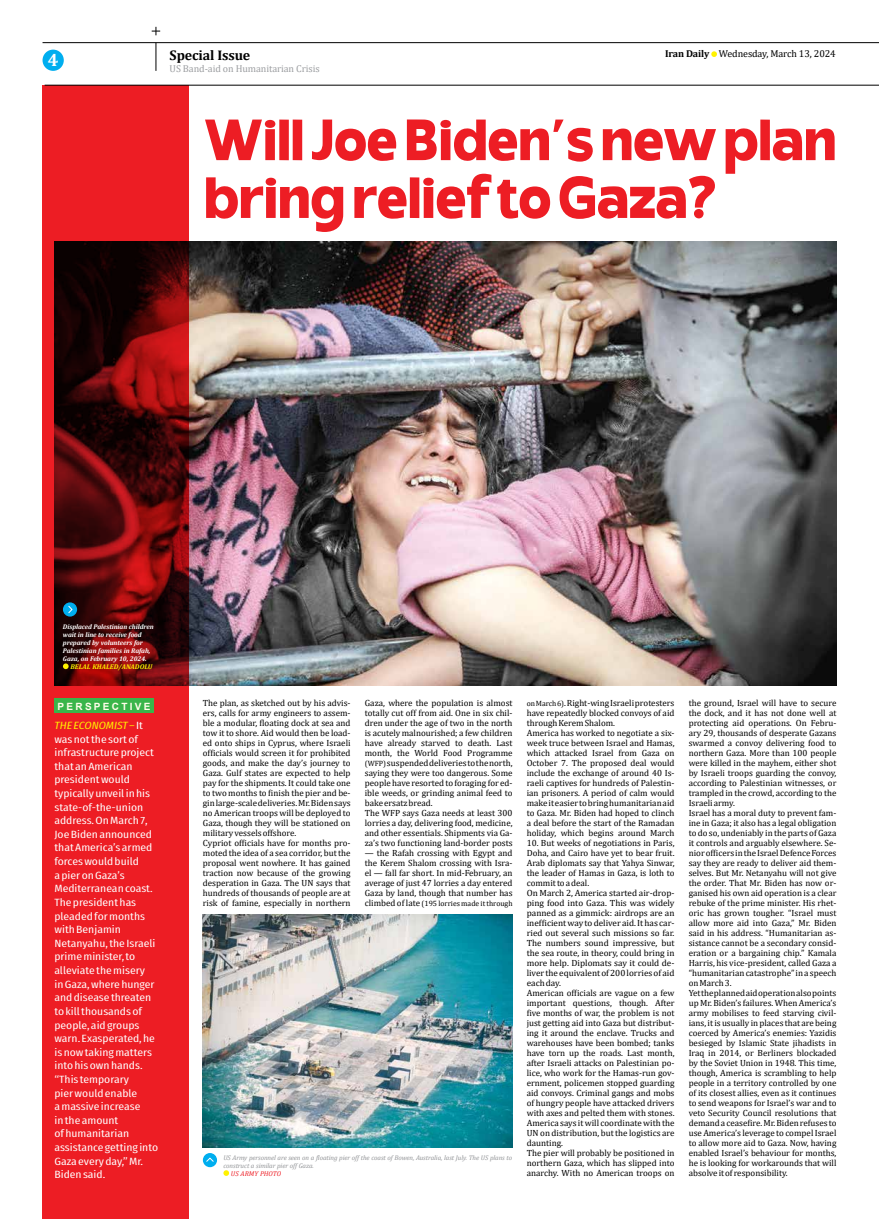
<style>
.page{position:relative;width:879px;height:1219px;background:#fff}
.page>*{position:absolute;margin:0;border:0;box-sizing:border-box;transform-origin:0 0}
.t1{font:800 58px/57.8px "Invisible";color:#ed1d24}
.t2{font:700 18px "Cambria";color:#fff}
.t3{font:700 14px "Cambria";letter-spacing:-.01em;color:#000}
.t4{font:10.5px/13.6px "Fira Sans Compressed";color:#fff;scale:1.2 1}
.t5{font:10px "Cambria";letter-spacing:-.01em;color:#000}
.t6{font:10px "Cambria";letter-spacing:-.01em;color:#9d9fa2}
.t7{font:700 10px "Arial";letter-spacing:.23em;color:#fffde9}
.t8{font:9px/10px "Cambria";color:#000}
.t9{font:7.7px "Cambria";color:#000}
.t10{font:italic 700 6.9px "Cambria";color:#fff200}
.t11{font:italic 6.9px "Cambria";color:#ed1d24}
.t12{font:italic 700 6.8px/8px "Cambria";letter-spacing:-.01em;color:#fff}
.t13{font:italic 6.8px/8px "Cambria";letter-spacing:-.01em;color:#939598}
.s1{font-weight:700}
.s2{font-style:italic;color:#fff200}
.s3{font-size:7.7px}
.s4{font-size:9px}
</style>
<div class="page">
<img style="left:189px;top:242px;width:647px;height:443px">
<div style="left:43px;top:50px;width:21px;height:21px;background:#00aeef;border-radius:50%"></div>
<hr style="left:43px;top:42px;width:836px;height:1px;background:#000">
<hr style="left:45px;top:85px;width:834px;height:1px;background:#000">
<svg style="left:156px;top:43px;width:1px;height:28px"></svg>
<svg style="left:711px;top:51px;width:6px;height:6px"></svg>
<svg style="left:43px;top:85px;width:146px;height:1134px;background:#b3151a"></svg>
<div style="left:54px;top:699px;width:100px;height:14px;background:#39b54a"></div>
<img style="left:203px;top:914px;width:309px;height:234px">
<svg style="left:63px;top:663px;width:6px;height:6px"></svg>
<div style="left:63px;top:602px;width:14px;height:15px;background:#00aeef;border-radius:50%"></div>
<svg style="left:68px;top:605px;width:5px;height:9px"></svg>
<svg style="left:223px;top:1170px;width:6px;height:6px"></svg>
<div style="left:203px;top:1153px;width:14px;height:14px;background:#00aeef;border-radius:50%"></div>
<svg style="left:206px;top:1157px;width:8px;height:5px"></svg>
<svg style="left:152px;top:27px;width:8px;height:8px"></svg>
<h2 class="t2" style="left:48px;top:47px;width:12px">4</h2>
<h3 class="t3" style="left:170px;top:45px;width:82px">Special Issue</h3>
<p class="t5" style="left:665px;top:48px;width:172px"><span class="s1">Iran Daily</span> Wednesday, March 13, 2024</p>
<p class="t6" style="left:170px;top:62px;width:151px">US Band-aid on Humanitarian Crisis</p>
<h1 class="t1" style="left:204px;top:111px;width:634px">Will Joe Biden’s new plan bring relief to Gaza?</h1>
<p class="t12" style="left:63px;top:622px;width:92px">Displaced Palestinian children wait in line to receive food prepared by volunteers for<br>Palestinian families in Rafah,<br>Gaza, on February 10, 2024.</p>
<p class="t10" style="left:70px;top:662px;width:83px">BELAL KHALED/ANADOLU</p>
<p class="t7" style="left:58px;top:699px;width:95px">PERSPECTIVE</p>
<p class="t4" style="left:54px;top:718px;width:88px"><span class="s2">THE ECONOMIST –</span> It was not the sort of infrastructure project that an American president would typically unveil in his state-of-the-union address. On March 7,<br>Joe Biden announced that America’s armed forces would build<br>a pier on Gaza’s<br>Mediterranean coast.<br>The president has pleaded for months with Benjamin<br>Netanyahu, the Israeli prime minister, to alleviate the misery<br>in Gaza, where hunger and disease threaten to kill thousands of people, aid groups warn. Exasperated, he is now taking matters into his own hands. “This temporary<br>pier would enable<br>a massive increase<br>in the amount<br>of humanitarian assistance getting into<br>Gaza every day,” Mr.<br>Biden said.</p>
<p class="t8" style="left:203px;top:698px;width:149px">The plan, as sketched out by his advis&shy;ers, calls for army engineers to assem&shy;ble a modular, floating dock at sea and tow it to shore. Aid would then be load&shy;ed onto ships in Cyprus, where Israeli officials would screen it for prohibited goods, and make the day’s journey to Gaza. Gulf states are expected to help pay for the shipments. It could take one to two months to finish the pier and be&shy;gin large-scale deliveries. Mr. Biden says no American troops will be deployed to Gaza, though they will be stationed on military vessels offshore.<br>Cypriot officials have for months pro&shy;moted the idea of a sea corridor, but the proposal went nowhere. It has gained traction now because of the growing desperation in Gaza. The UN says that hundreds of thousands of people are at risk of famine, especially in northern</p>
<p class="t8" style="left:365px;top:698px;width:149px">Gaza, where the population is almost totally cut off from aid. One in six chil&shy;dren under the age of two in the north is acutely malnourished; a few children have already starved to death. Last month, the World Food Programme <span class="s3">(WFP)</span> suspended deliveries to the north, saying they were too dangerous. Some people have resorted to foraging for ed&shy;ible weeds, or grinding animal feed to bake ersatz bread.<br>The WFP says Gaza needs at least 300 lorries a day, delivering food, medicine, and other essentials. Shipments via Ga&shy;za’s two functioning land-border posts</p>
<p class="t8" style="left:365px;top:848px;width:149px;text-align:justify">— the Rafah crossing with Egypt and the Kerem Shalom crossing with Isra&shy;el — fall far short. In mid-February, an average of just 47 lorries a day entered Gaza by land, though that number has</p>
<p class="t9" style="left:365px;top:899px;width:149px"><span class="s4">climbed of late</span> (195 lorries made it through</p>
<p class="t13" style="left:223px;top:1153px;width:290px">US Army personnel are seen on a floating pier off the coast of Bowen, Australia, last July. The US plans to construct a similar pier off Gaza.</p>
<p class="t11" style="left:231px;top:1168px;width:52px">US ARMY PHOTO</p>
<p class="t8" style="left:527px;top:698px;width:149px"><span class="s3">on March 6)</span>. Right-wing Israeli protesters have repeatedly blocked convoys of aid through Kerem Shalom.<br>America has worked to negotiate a six&shy;week truce between Israel and Hamas, which attacked Israel from Gaza on October 7. The proposed deal would include the exchange of around 40 Is&shy;raeli captives for hundreds of Palestin&shy;ian prisoners. A period of calm would make it easier to bring humanitarian aid to Gaza. Mr. Biden had hoped to clinch a deal before the start of the Ramadan holiday, which begins around March</p>
<p class="t8" style="left:527px;top:838px;width:149px">10. But weeks of negotiations in Paris, Doha, and Cairo have yet to bear fruit.<br>Arab diplomats say that Yahya Sinwar, the leader of Hamas in Gaza, is loth to commit to a deal.<br>On March 2, America started air-drop&shy;ping food into Gaza. This was widely panned as a gimmick: airdrops are an inefficient way to deliver aid. It has car&shy;ried out several such missions so far.<br>The numbers sound impressive, but the sea route, in theory, could bring in more help. Diplomats say it could de&shy;liver the equivalent of 200 lorries of aid each day.<br>American officials are vague on a few important questions, though. After five months of war, the problem is not just getting aid into Gaza but distribut&shy;ing it around the enclave. Trucks and warehouses have been bombed; tanks have torn up the roads. Last month, after Israeli attacks on Palestinian po&shy;lice, who work for the Hamas-run gov&shy;ernment, policemen stopped guarding aid convoys. Criminal gangs and mobs of hungry people have attacked drivers with axes and pelted them with stones.<br>America says it will coordinate with the UN on distribution, but the logistics are daunting.<br>The pier will probably be positioned in northern Gaza, which has slipped into anarchy. With no American troops on</p>
<p class="t8" style="left:688px;top:698px;width:149px">the ground, Israel will have to secure the dock, and it has not done well at protecting aid operations. On Febru&shy;ary 29, thousands of desperate Gazans swarmed a convoy delivering food to northern Gaza. More than 100 people were killed in the mayhem, either shot by Israeli troops guarding the convoy, according to Palestinian witnesses, or trampled in the crowd, according to the Israeli army.<br>Israel has a moral duty to prevent fam&shy;ine in Gaza; it also has a legal obligation to do so, undeniably in the parts of Gaza it controls and arguably elsewhere. Se&shy;nior officers in the Israel Defence Forces say they are ready to deliver aid them&shy;selves. But Mr. Netanyahu will not give the order. That Mr. Biden has now or&shy;ganised his own aid operation is a clear rebuke of the prime minister. His rhet&shy;oric has grown tougher. “Israel must allow more aid into Gaza,” Mr. Biden said in his address. “Humanitarian as&shy;sistance cannot be a secondary consid&shy;eration or a bargaining chip.” Kamala Harris, his vice-president, called Gaza a “humanitarian catastrophe” in a speech on March 3.<br>Yet the planned aid operation also points up Mr. Biden’s failures. When America’s army mobilises to feed starving civil&shy;ians, it is usually in places that are being coerced by America’s enemies: Yazidis besieged by Islamic State jihadists in Iraq in 2014, or Berliners blockaded by the Soviet Union in 1948. This time, though, America is scrambling to help people in a territory controlled by one of its closest allies, even as it continues to send weapons for Israel’s war and to veto Security Council resolutions that demand a ceasefire. Mr. Biden refuses to use America’s leverage to compel Israel to allow more aid to Gaza. Now, having enabled Israel’s behaviour for months, he is looking for workarounds that will absolve it of responsibility.</p>
</div>
